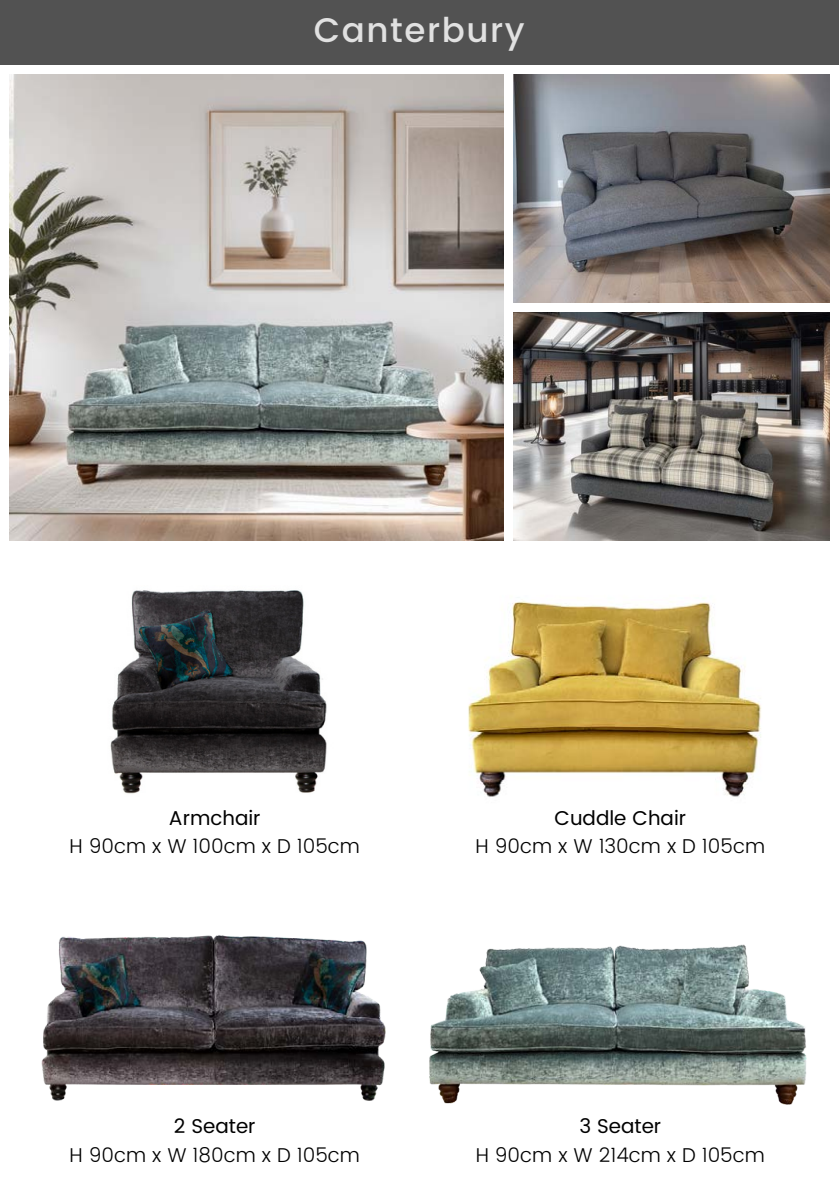
<style>
.page{position:relative;width:839px;height:1191px;background:#fff}
.page>*{position:absolute;margin:0;border:0;box-sizing:border-box;transform-origin:0 0}
.t1{font:500 34px "Poppins";letter-spacing:.045em;color:#e1e1e1}
.t2{font:300 20px "Poppins";color:#000}
.t3{font:20px "Poppins";color:#000}
</style>
<div class="page">
<div style="left:0;top:0;width:838px;height:64px;background:#525252"></div>
<img style="left:110px;top:590px;width:217px;height:204px">
<img style="left:468px;top:598px;width:293px;height:199px">
<img style="left:41px;top:935px;width:345px;height:166px">
<img style="left:9px;top:74px;width:494px;height:467px">
<img style="left:513px;top:74px;width:316px;height:228px">
<img style="left:513px;top:313px;width:316px;height:228px">
<img style="left:429px;top:944px;width:378px;height:161px">
<p class="t1" style="left:314px;top:10px;width:212px">Canterbury</p>
<p class="t3" style="left:169px;top:806px;width:93px">Armchair</p>
<p class="t2" style="left:70px;top:835px;width:292px">H 90cm x W 100cm x D 105cm</p>
<p class="t3" style="left:174px;top:1115px;width:83px">2 Seater</p>
<p class="t2" style="left:70px;top:1143px;width:292px">H 90cm x W 180cm x D 105cm</p>
<p class="t3" style="left:554px;top:806px;width:133px">Cuddle Chair</p>
<p class="t2" style="left:475px;top:835px;width:291px">H 90cm x W 130cm x D 105cm</p>
<p class="t3" style="left:579px;top:1115px;width:83px">3 Seater</p>
<p class="t2" style="left:475px;top:1143px;width:291px">H 90cm x W 214cm x D 105cm</p>
</div>
